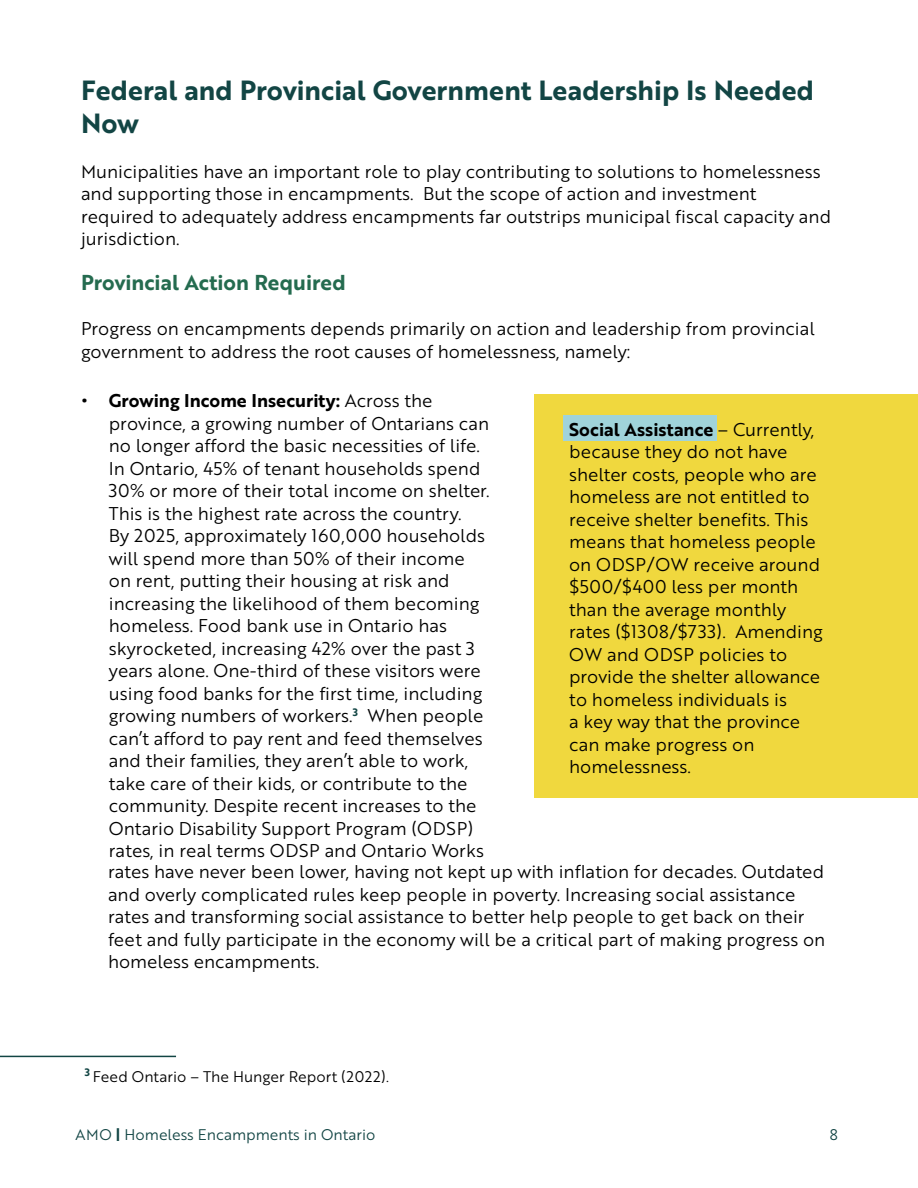
<style>
.page{position:relative;width:918px;height:1188px;background:#fff}
.page>*{position:absolute;margin:0;border:0;box-sizing:border-box;transform-origin:0 0}
.t1{font:27px/32.4px "Brother 1816 Bold";color:#124544}
.Body{font:21px "Brother 1816 Bold";color:#246b4f}
.Body-2{font:18px/22.5px "Brother 1816 Book";color:#000}
.Body-3{font:15px "Brother 1816 Book";color:#000}
.t2{font:15px "Brother 1816 Book";color:#124544}
.s1{font-family:"Brother 1816 Bold"}
</style>
<div class="page">
<div style="left:535px;top:394px;width:383px;height:404px;background:#f0d83e"></div>
<div style="left:563px;top:416px;width:154px;height:25px;background:#a0d3da"></div>
<hr style="left:0;top:1056px;width:176px;height:1px;background:#124544">
<p class="t1" style="left:81px;top:74px;width:735px">Federal and Provincial Government Leadership Is Needed<br>Now</p>
<p class="Body-2" style="left:81px;top:159px;width:752px">Municipalities have an important role to play contributing to solutions to homelessness and supporting those in encampments. But the scope of action and investment required to adequately address encampments far outstrips municipal fiscal capacity and jurisdiction.</p>
<p class="Body" style="left:81px;top:267px;width:266px">Provincial Action Required</p>
<p class="Body-2" style="left:81px;top:317px;width:735px">Progress on encampments depends primarily on action and leadership from provincial government to address the root causes of homelessness, namely:</p>
<p class="Body-2" style="left:109px;top:389px;width:382px;text-indent:-27px"><span class="s1">• Growing Income Insecurity:</span> Across the province, a growing number of Ontarians can no longer afford the basic necessities of life.<br>In Ontario, 45% of tenant households spend 30% or more of their total income on shelter.<br>This is the highest rate across the country.<br>By 2025, approximately 160,000 households will spend more than 50% of their income on rent, putting their housing at risk and increasing the likelihood of them becoming homeless. Food bank use in Ontario has skyrocketed, increasing 42% over the past 3 years alone. One-third of these visitors were using food banks for the first time, including growing numbers of workers.<sup>3</sup> When people can’t afford to pay rent and feed themselves and their families, they aren’t able to work, take care of their kids, or contribute to the community. Despite recent increases to the Ontario Disability Support Program (ODSP) rates, in real terms ODSP and Ontario Works</p>
<p class="Body-2" style="left:569px;top:417px;width:255px"><span class="s1">Social Assistance</span> – Currently, because they do not have shelter costs, people who are homeless are not entitled to receive shelter benefits. This means that homeless people on ODSP/OW receive around $500/$400 less per month than the average monthly rates ($1308/$733). Amending<br>OW and ODSP policies to provide the shelter allowance to homeless individuals is<br>a key way that the province can make progress on homelessness.</p>
<p class="Body-2" style="left:108px;top:860px;width:719px">rates have never been lower, having not kept up with inflation for decades. Outdated and overly complicated rules keep people in poverty. Increasing social assistance rates and transforming social assistance to better help people to get back on their feet and fully participate in the economy will be a critical part of making progress on homeless encampments.</p>
<p class="Body-3" style="left:85px;top:1066px;width:305px"><sup>3</sup> Feed Ontario – The Hunger Report (2022).</p>
<p class="t2" style="left:76px;top:1124px;width:301px">AMO <span class="s1">|</span> Homeless Encampments in Ontario</p>
<p class="t2" style="left:830px;top:1124px;width:10px">8</p>
</div>
